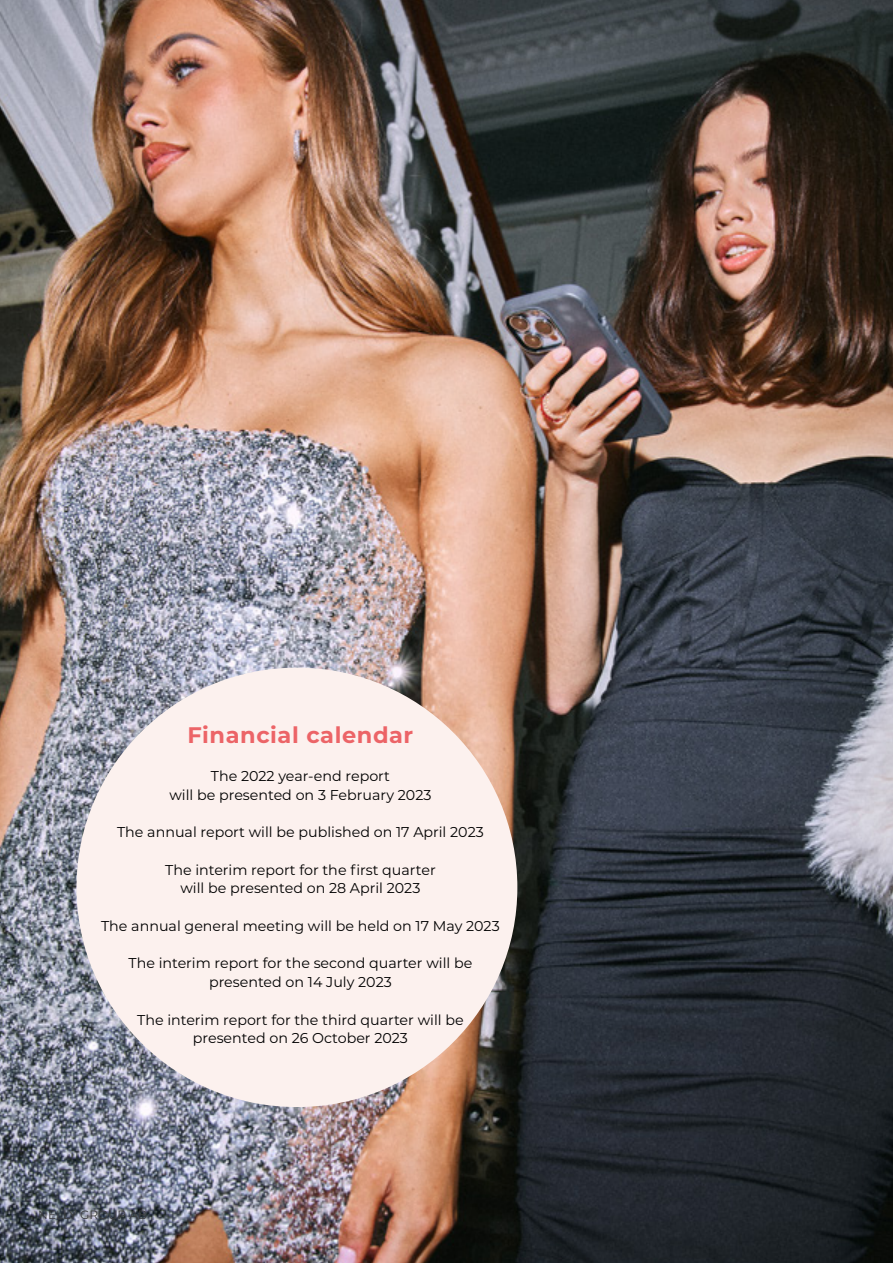
<style>
.page{position:relative;width:893px;height:1263px;background:#fff}
.page>*{position:absolute;margin:0;border:0;box-sizing:border-box;transform-origin:0 0}
.t1{font:700 22.5px "Montserrat";letter-spacing:.025em;color:#ec6467}
.t2{font:14.25px/18.8px "Montserrat";color:#000;text-align:center}
.t3{font:12px "Montserrat";color:#3b3b3c}
</style>
<div class="page">
<img style="left:0;top:0;width:893px;height:1263px">
<div style="left:77px;top:668px;width:440px;height:439px;background:#fcf1ee;border-radius:50%"></div>
<h1 class="t1" style="left:188px;top:719px;width:227px">Financial calendar</h1>
<p class="t2" style="left:169px;top:766px;width:264px">The 2022 year-end report<br>will be presented on 3 February 2023</p>
<p class="t2" style="left:117px;top:822px;width:368px">The annual report will be published on 17 April 2023</p>
<p class="t2" style="left:165px;top:860px;width:272px">The interim report for the first quarter will be presented on 28 April 2023</p>
<p class="t2" style="left:101px;top:916px;width:400px">The annual general meeting will be held on 17 May 2023</p>
<p class="t2" style="left:129px;top:953px;width:345px">The interim report for the second quarter will be presented on 14 July 2023</p>
<p class="t2" style="left:137px;top:1010px;width:328px">The interim report for the third quarter will be presented on 26 October 2023</p>
<p class="t3" style="left:38px;top:1206px;width:110px">NELLY GROUP AB</p>
</div>
